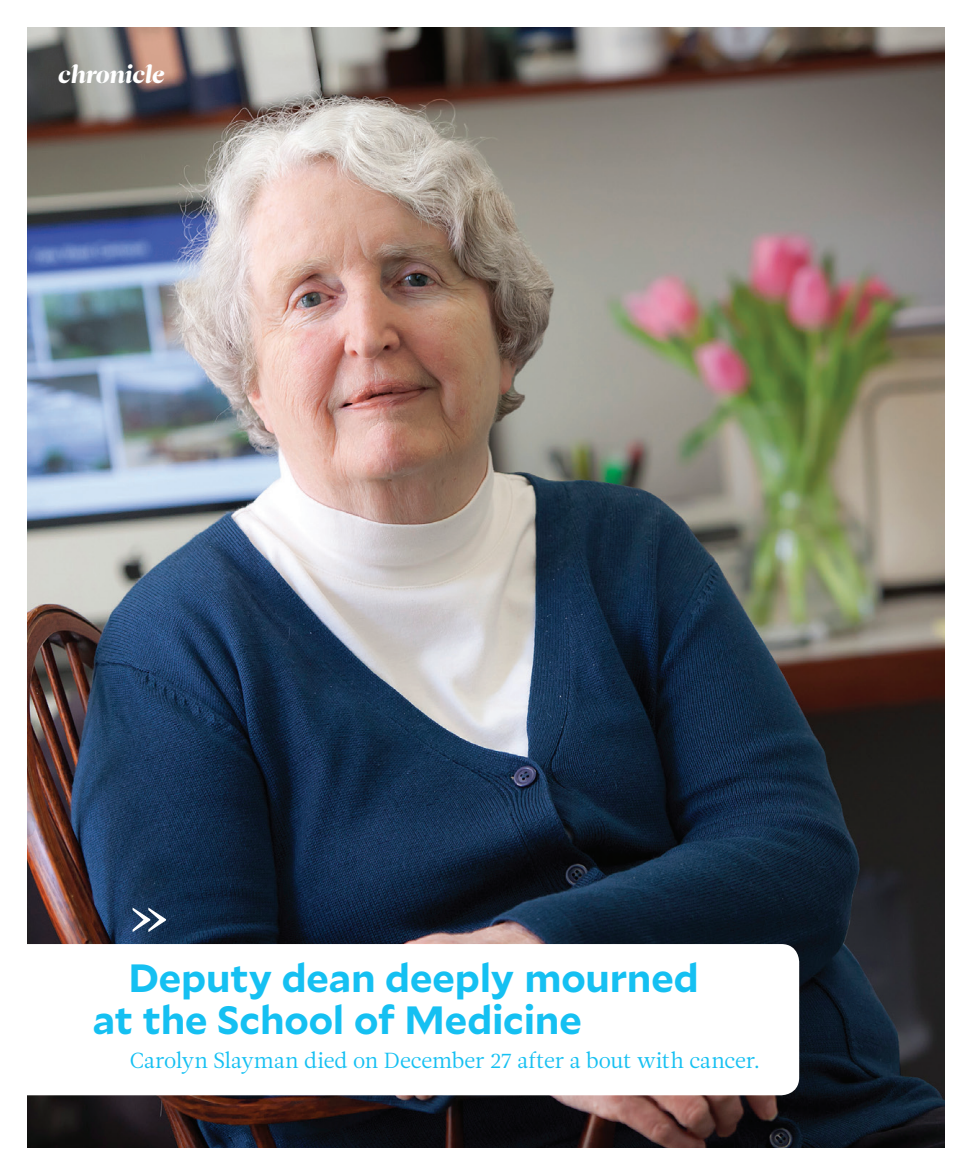
<style>
.page{position:relative;width:972px;height:1175px;background:#fff}
.page>*{position:absolute;margin:0;border:0;box-sizing:border-box;transform-origin:0 0}
.t1{font:63px "Leitura News Roman 1";color:#fff}
.t2{font:700 39.3px/42px "Mallory";letter-spacing:-.005em;color:#15c0f2}
.t3{font:italic 24.3px "Leitura Display";letter-spacing:.005em;color:#fff}
.t4{font:21.75px "Leitura News Roman 1";letter-spacing:-.005em;color:#15c0f2}
</style>
<div class="page">
<img style="left:27px;top:27px;width:918px;height:1121px">
<svg style="left:27px;top:944px;width:772px;height:151px"></svg>
<p class="t3" style="left:58px;top:58px;width:107px">chronicle</p>
<h1 class="t1" style="left:126px;top:872px;width:47px">»</h1>
<h2 class="t2" style="left:92px;top:954px;width:608px;text-indent:36px">Deputy dean deeply mourned at the School of Medicine</h2>
<p class="t4" style="left:130px;top:1046px;width:632px">Carolyn Slayman died on December 27 after a bout with cancer.</p>
</div>
